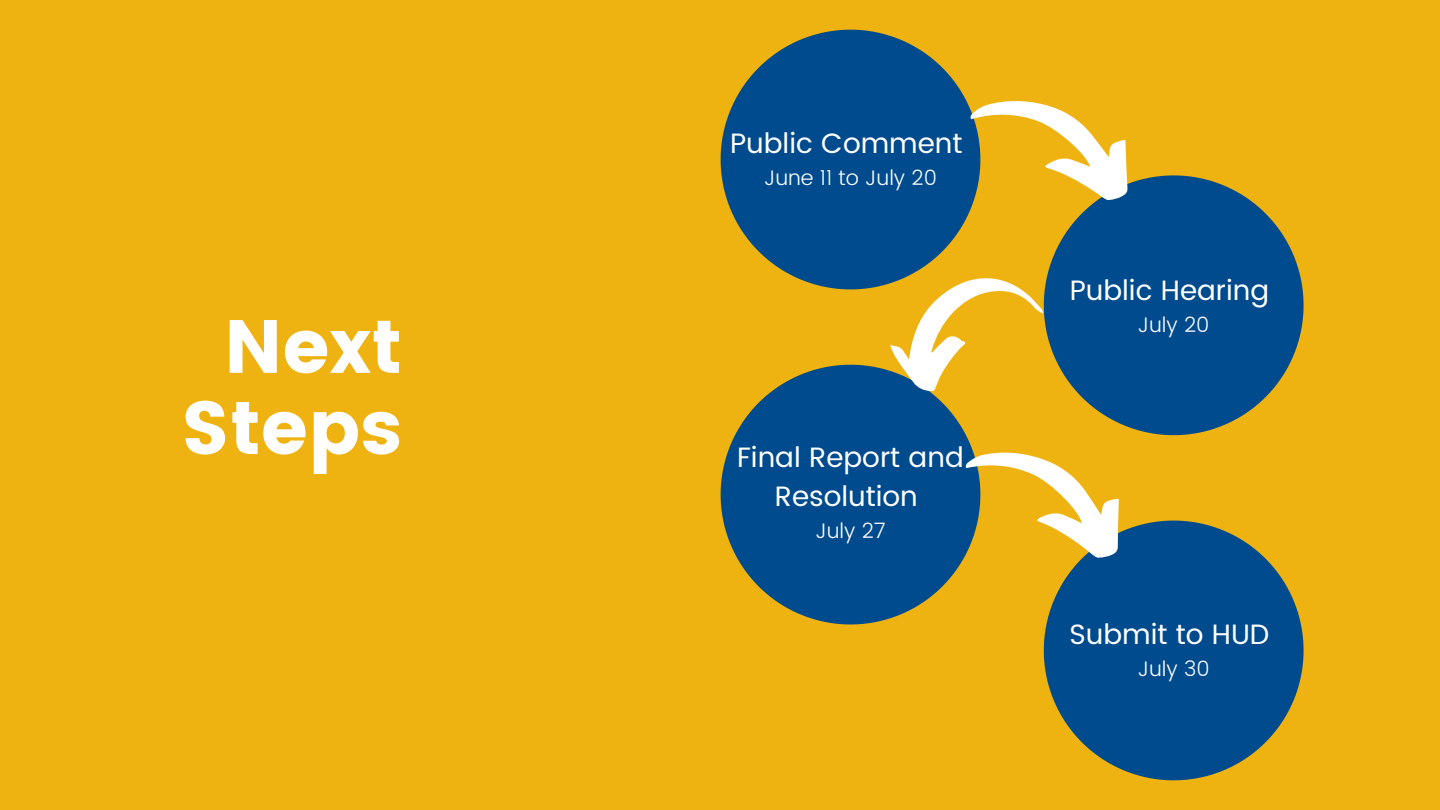
<style>
.page{position:relative;width:1440px;height:810px;background:#eeb211}
.page>*{position:absolute;margin:0;border:0;box-sizing:border-box;transform-origin:0 0}
.t1{font:75px/81.2px "Poppins";color:#fff;text-align:center}
.t2{font:28px/39px "Poppins";color:#fff;text-align:center}
.t3{font:300 21px "Poppins";color:#fff}
</style>
<div class="page">
<svg style="left:721px;top:30px;width:251px;height:259px;fill:#004b8d"></svg>
<svg style="left:1044px;top:175px;width:260px;height:260px;fill:#004b8d"></svg>
<svg style="left:721px;top:365px;width:239px;height:259px;fill:#004b8d"></svg>
<svg style="left:1044px;top:521px;width:260px;height:259px;fill:#004b8d"></svg>
<svg style="left:890px;top:278px;width:153px;height:113px"></svg>
<svg style="left:965px;top:70px;width:184px;height:137px"></svg>
<svg style="left:960px;top:421px;width:181px;height:144px"></svg>
<p class="t1" style="left:181px;top:306px;width:222px">Next<br>Steps</p>
<p class="t2" style="left:730px;top:124px;width:234px">Public Comment</p>
<p class="t3" style="left:764px;top:165px;width:174px">June 11 to July 20</p>
<p class="t2" style="left:737px;top:438px;width:228px">Final Report and<br>Resolution</p>
<p class="t3" style="left:815px;top:518px;width:72px">July 27</p>
<p class="t2" style="left:1070px;top:271px;width:201px">Public Hearing</p>
<p class="t3" style="left:1138px;top:312px;width:73px">July 20</p>
<p class="t2" style="left:1070px;top:615px;width:201px">Submit to HUD</p>
<p class="t3" style="left:1138px;top:656px;width:73px">July 30</p>
</div>
